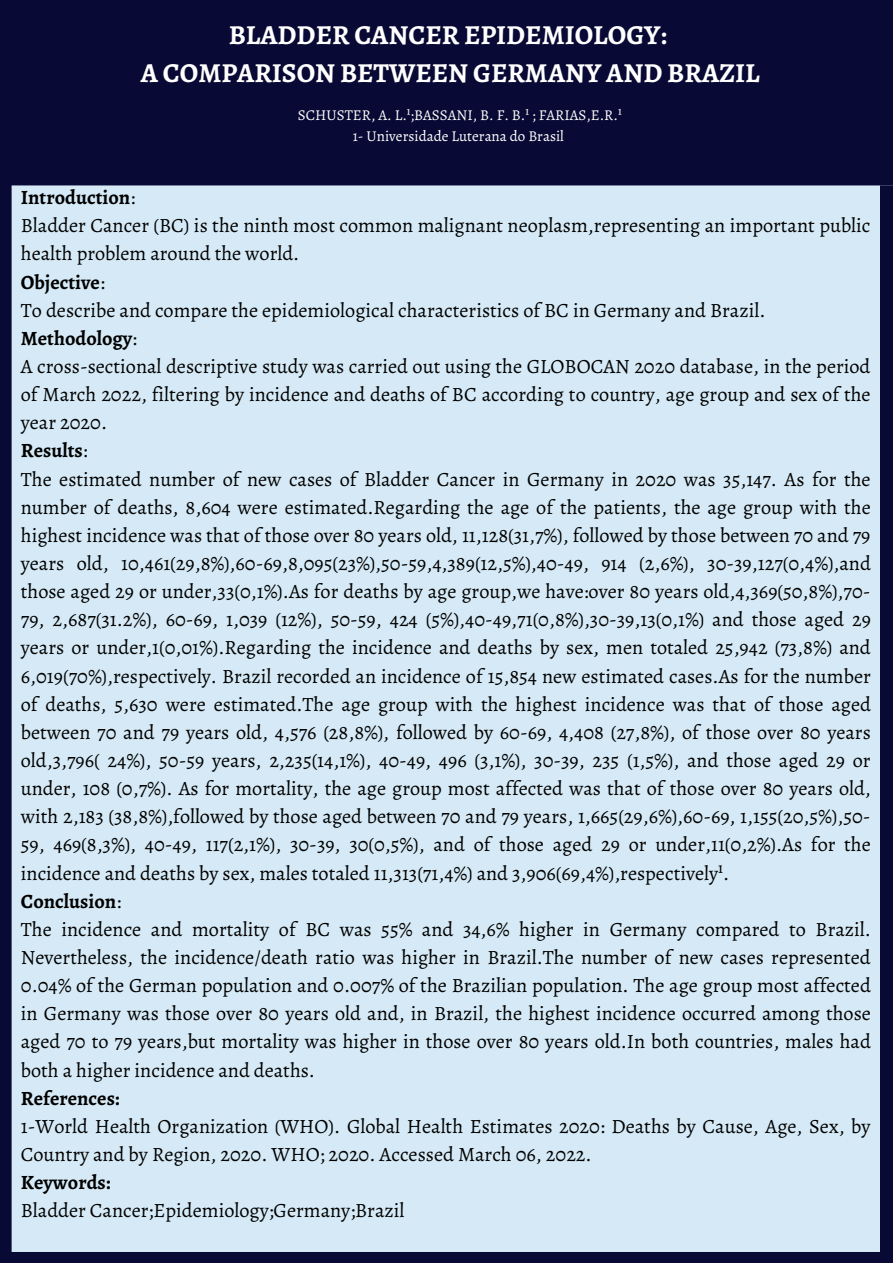
<style>
.page{position:relative;width:893px;height:1263px;background:#fff}
.page>*{position:absolute;margin:0;border:0;box-sizing:border-box;transform-origin:0 0}
.t1{font:700 27.45px "Alegreya";color:#fff}
.t2{font:20.25px/28.1px "Alegreya";color:#000;text-align:justify}
.t3{font:700 20.25px "Alegreya";color:#000}
.t4{font:15px "Alegreya";color:#fff}
.s1{font-weight:400}
</style>
<div class="page">
<div style="left:0;top:0;width:893px;height:172px;background:#080934"></div>
<div style="left:0;top:172px;width:893px;height:1091px;background:#d5eaf6"></div>
<p class="t1" style="left:229px;top:16px;width:440px">BLADDER CANCER EPIDEMIOLOGY:</p>
<p class="t1" style="left:141px;top:54px;width:620px">A COMPARISON BETWEEN GERMANY AND BRAZIL</p>
<p class="t4" style="left:298px;top:104px;width:325px">SCHUSTER, A. L.¹;BASSANI, B. F. B.¹ ; FARIAS,E.R.¹</p>
<p class="t4" style="left:353px;top:125px;width:213px">1- Universidade Luterana do Brasil</p>
<p class="t3" style="left:21px;top:184px;width:116px">Introduction<span class="s1">:</span></p>
<p class="t2" style="left:21px;top:211px;width:851px">Bladder Cancer (BC) is the ninth most common malignant neoplasm,representing an important public health problem around the world.</p>
<p class="t3" style="left:21px;top:268px;width:85px">Objective<span class="s1">:</span></p>
<p class="t2" style="left:21px;top:296px;width:746px">To describe and compare the epidemiological characteristics of BC in Germany and Brazil.</p>
<p class="t3" style="left:21px;top:324px;width:118px">Methodology<span class="s1">:</span></p>
<p class="t2" style="left:21px;top:352px;width:851px">A cross-sectional descriptive study was carried out using the GLOBOCAN 2020 database, in the period of March 2022, filtering by incidence and deaths of BC according to country, age group and sex of the year 2020.</p>
<p class="t3" style="left:21px;top:437px;width:68px">Results<span class="s1">:</span></p>
<p class="t2" style="left:21px;top:465px;width:851px">The estimated number of new cases of Bladder Cancer in Germany in 2020 was 35,147. As for the number of deaths, 8,604 were estimated.Regarding the age of the patients, the age group with the highest incidence was that of those over 80 years old, 11,128(31,7%), followed by those between 70 and 79 years old, 10,461(29,8%),60-69,8,095(23%),50-59,4,389(12,5%),40-49, 914 (2,6%), 30-39,127(0,4%),and those aged 29 or under,33(0,1%).As for deaths by age group,we have:over 80 years old,4,369(50,8%),70- 79, 2,687(31.2%), 60-69, 1,039 (12%), 50-59, 424 (5%),40-49,71(0,8%),30-39,13(0,1%) and those aged 29 years or under,1(0,01%).Regarding the incidence and deaths by sex, men totaled 25,942 (73,8%) and 6,019(70%),respectively. Brazil recorded an incidence of 15,854 new estimated cases.As for the number of deaths, 5,630 were estimated.The age group with the highest incidence was that of those aged between 70 and 79 years old, 4,576 (28,8%), followed by 60-69, 4,408 (27,8%), of those over 80 years old,3,796( 24%), 50-59 years, 2,235(14,1%), 40-49, 496 (3,1%), 30-39, 235 (1,5%), and those aged 29 or under, 108 (0,7%). As for mortality, the age group most affected was that of those over 80 years old, with 2,183 (38,8%),followed by those aged between 70 and 79 years, 1,665(29,6%),60-69, 1,155(20,5%),50- 59, 469(8,3%), 40-49, 117(2,1%), 30-39, 30(0,5%), and of those aged 29 or under,11(0,2%).As for the incidence and deaths by sex, males totaled 11,313(71,4%) and 3,906(69,4%),respectively¹.</p>
<p class="t3" style="left:21px;top:887px;width:102px">Conclusion<span class="s1">:</span></p>
<p class="t2" style="left:21px;top:915px;width:851px">The incidence and mortality of BC was 55% and 34,6% higher in Germany compared to Brazil.<br>Nevertheless, the incidence/death ratio was higher in Brazil.The number of new cases represented 0.04% of the German population and 0.007% of the Brazilian population. The age group most affected in Germany was those over 80 years old and, in Brazil, the highest incidence occurred among those aged 70 to 79 years,but mortality was higher in those over 80 years old.In both countries, males had both a higher incidence and deaths.</p>
<p class="t3" style="left:21px;top:1084px;width:100px">References:</p>
<p class="t2" style="left:21px;top:1112px;width:851px">1-World Health Organization (WHO). Global Health Estimates 2020: Deaths by Cause, Age, Sex, by<br>Country and by Region, 2020. WHO; 2020. Accessed March 06, 2022.</p>
<p class="t3" style="left:21px;top:1168px;width:91px">Keywords:</p>
<p class="t2" style="left:21px;top:1196px;width:385px">Bladder Cancer;Epidemiology;Germany;Brazil</p>
</div>
